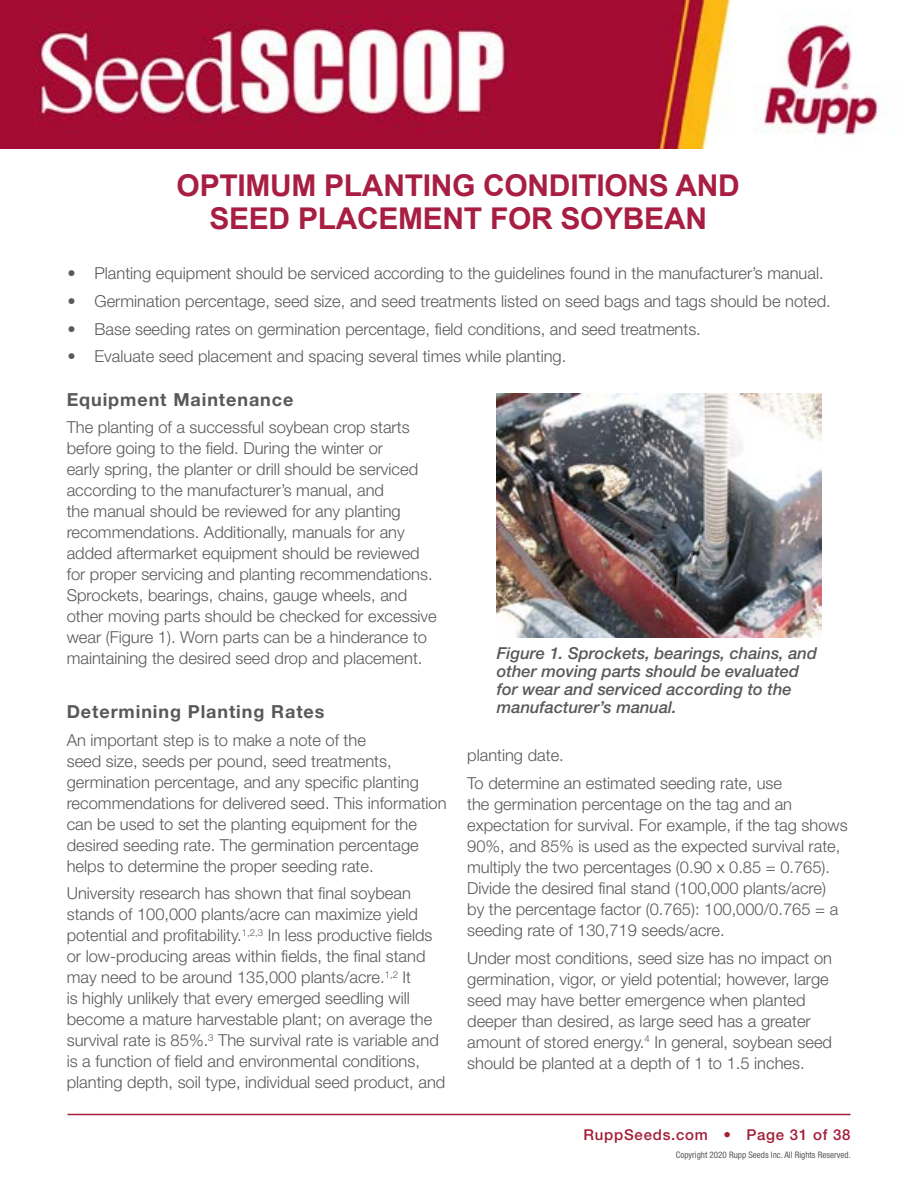
<style>
.page{position:relative;width:918px;height:1188px;background:#fff}
.page>*{position:absolute;margin:0;border:0;box-sizing:border-box;transform-origin:0 0}
.t1{font:700 30px/33px "Arial";letter-spacing:-.01em;color:#a81e42;text-align:center}
.t2{font:700 18px "Helvetica Neue";letter-spacing:.05em;color:#58595b}
.t3{font:300 16.5px/21px "Helvetica Neue";color:#58595b}
.t4{font:italic 500 16.5px/18px "Helvetica Neue LT Pro";color:#58595b}
.t5{font:500 15px "Helvetica Neue";letter-spacing:.05em;color:#a41d36}
.t6{font:condensed 9px "Helvetica Neue LT Std";color:#58595b}
</style>
<div class="page">
<img style="left:0;top:0;width:880px;height:148px">
<hr style="left:68px;top:1114px;width:782px;height:1px;background:#a41d36">
<img style="left:497px;top:394px;width:325px;height:244px">
<h1 class="t1" style="left:177px;top:170px;width:565px">OPTIMUM PLANTING CONDITIONS AND<br>SEED PLACEMENT FOR SOYBEAN</h1>
<p class="t3" style="left:68px;top:263px;width:758px">• Planting equipment should be serviced according to the guidelines found in the manufacturer’s manual.</p>
<p class="t3" style="left:68px;top:290px;width:765px">• Germination percentage, seed size, and seed treatments listed on seed bags and tags should be noted.</p>
<p class="t3" style="left:68px;top:318px;width:635px">• Base seeding rates on germination percentage, field conditions, and seed treatments.</p>
<p class="t3" style="left:68px;top:346px;width:500px">• Evaluate seed placement and spacing several times while planting.</p>
<p class="t2" style="left:67px;top:388px;width:228px">Equipment Maintenance</p>
<p class="t3" style="left:67px;top:417px;width:372px">The planting of a successful soybean crop starts before going to the field. During the winter or<br>early spring, the planter or drill should be serviced according to the manufacturer’s manual, and<br>the manual should be reviewed for any planting recommendations. Additionally, manuals for any added aftermarket equipment should be reviewed for proper servicing and planting recommendations.<br>Sprockets, bearings, chains, gauge wheels, and other moving parts should be checked for excessive wear (Figure 1). Worn parts can be a hinderance to maintaining the desired seed drop and placement.</p>
<p class="t2" style="left:67px;top:700px;width:259px">Determining Planting Rates</p>
<p class="t3" style="left:67px;top:729px;width:381px">An important step is to make a note of the<br>seed size, seeds per pound, seed treatments, germination percentage, and any specific planting recommendations for delivered seed. This information can be used to set the planting equipment for the desired seeding rate. The germination percentage helps to determine the proper seeding rate.</p>
<p class="t3" style="left:67px;top:883px;width:380px">University research has shown that final soybean stands of 100,000 plants/acre can maximize yield potential and profitability.<sup>1,2,3</sup> In less productive fields or low-producing areas within fields, the final stand may need to be around 135,000 plants/acre.<sup>1,2</sup> It<br>is highly unlikely that every emerged seedling will become a mature harvestable plant; on average the survival rate is 85%.<sup>3</sup> The survival rate is variable and is a function of field and environmental conditions, planting depth, soil type, individual seed product, and</p>
<p class="t4" style="left:497px;top:644px;width:322px">Figure 1. Sprockets, bearings, chains, and other moving parts should be evaluated for wear and serviced according to the manufacturer’s manual.</p>
<p class="t3" style="left:467px;top:741px;width:316px;line-height:27.8px">planting date.<br>To determine an estimated seeding rate, use</p>
<p class="t3" style="left:467px;top:794px;width:382px">the germination percentage on the tag and an expectation for survival. For example, if the tag shows 90%, and 85% is used as the expected survival rate, multiply the two percentages (0.90 x 0.85 = 0.765).<br>Divide the desired final stand (100,000 plants/acre)<br>by the percentage factor (0.765): 100,000/0.765 = a seeding rate of 130,719 seeds/acre.</p>
<p class="t3" style="left:467px;top:947px;width:366px">Under most conditions, seed size has no impact on germination, vigor, or yield potential; however, large seed may have better emergence when planted deeper than desired, as large seed has a greater amount of stored energy.<sup>4</sup> In general, soybean seed should be planted at a depth of 1 to 1.5 inches.</p>
<p class="t5" style="left:584px;top:1126px;width:268px">RuppSeeds.com • Page 31 of 38</p>
<p class="t6" style="left:676px;top:1149px;width:177px">Copyright 2020 Rupp Seeds Inc. All Rights Reserved.</p>
</div>
